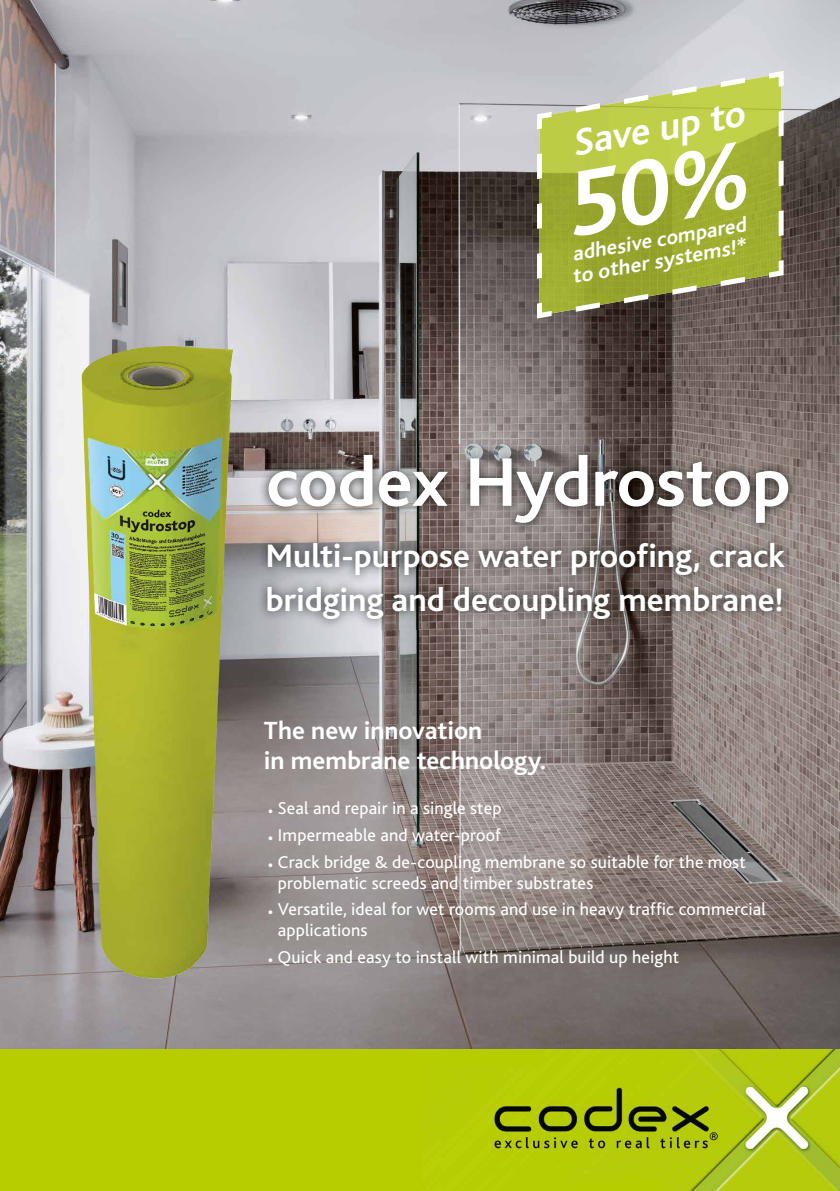
<style>
.page{position:relative;width:840px;height:1191px;background:#fff}
.page>*{position:absolute;margin:0;border:0;box-sizing:border-box;transform-origin:0 0}
.t1{font:700 72px "Bliss";letter-spacing:-.01em;color:#fff}
.t2{font:italic 700 39.2px "Bliss";color:#fff}
.t3{font:700 34px/44px "Bliss";color:#fff}
.t4{font:700 26px/30px "Bliss";color:#fff}
.t5{font:italic 700 21.4px/21.4px "Bliss";color:#fff}
.t6{font:18px/21px "Bliss";letter-spacing:.01em;color:#fff}
</style>
<div class="page">
<img style="left:0;top:0;width:839px;height:1049px">
<div style="left:0;top:1049px;width:839px;height:142px;background:#b7cd00"></div>
<img style="left:491px;top:1049px;width:348px;height:142px">
<img style="left:257px;top:444px;width:541px;height:185px">
<img style="left:81px;top:346px;width:152px;height:632px">
<svg style="left:536px;top:71px;width:247px;height:247px;background:#a7af58"></svg>
<svg style="left:573px;top:140px;width:172px;height:97px;background:#a4b235"></svg>
<h2 class="t2" style="left:568px;top:123px;width:175px;rotate:-10deg">Save up to</h2>
<p class="t5" style="left:566px;top:245px;width:181px;rotate:-10deg">adhesive compared to other systems!*</p>
<h1 class="t1" style="left:266px;top:445px;width:526px">codex Hydrostop</h1>
<h3 class="t3" style="left:266px;top:534px;width:520px">Multi-purpose water proofing, crack bridging and decoupling membrane!</h3>
<h3 class="t4" style="left:264px;top:716px;width:284px">The new innovation<br>in membrane technology.</h3>
<p class="t6" style="left:268px;top:798px;width:235px">• Seal and repair in a single step</p>
<p class="t6" style="left:268px;top:825px;width:234px">• Impermeable and water-proof</p>
<p class="t6" style="left:278px;top:851px;width:469px;text-indent:-10px">• Crack bridge &amp; de-coupling membrane so suitable for the most problematic screeds and timber substrates</p>
<p class="t6" style="left:278px;top:899px;width:489px;text-indent:-10px">• Versatile, ideal for wet rooms and use in heavy traffic commercial applications</p>
<p class="t6" style="left:268px;top:947px;width:412px">• Quick and easy to install with minimal build up height</p>
</div>
